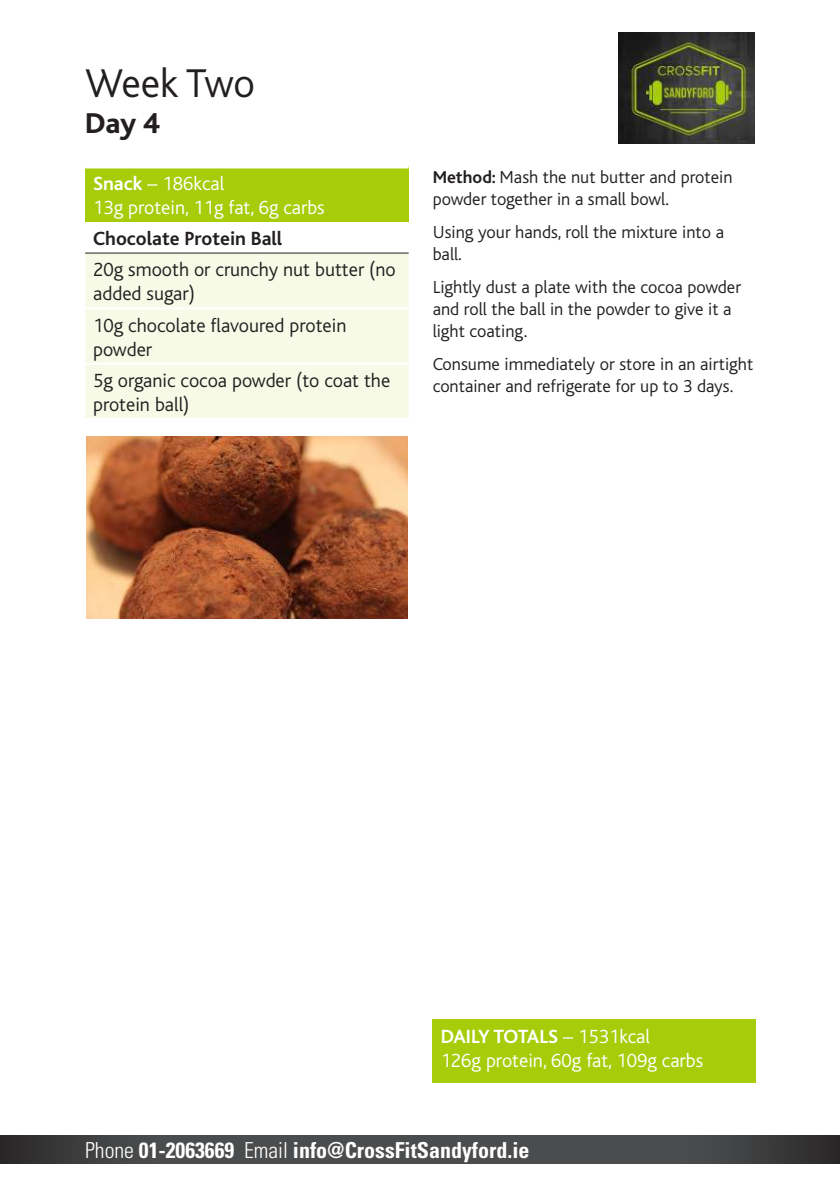
<style>
.page{position:relative;width:840px;height:1191px;background:#fff}
.page>*{position:absolute;margin:0;border:0;box-sizing:border-box;transform-origin:0 0}
.t1{font:300 42px "Bliss";letter-spacing:-.01em;color:#231f20}
.t2{font:800 30px "Bliss";color:#231f20}
.t3{font:700 condensed 22px "Univers";color:#fff}
.t4{font:300 20px/24px "Bliss";color:#231f20}
.t5{font:300 20px/24px "Bliss";color:#fff}
.t6{font:700 20px "Bliss";color:#231f20}
.t7{font:300 18.2px/21.8px "Bliss";color:#231f20}
.s1{font-weight:700}
.s2{font-weight:700;font-size:18px}
.s3{font-weight:300}
</style>
<div class="page">
<svg style="left:0;top:1136px;width:839px;height:27px;background:#454546"></svg>
<div style="left:432px;top:1019px;width:323px;height:64px;background:#a7cc0a"></div>
<div style="left:85px;top:166px;width:323px;height:56px;background:#a7cc0a"></div>
<div style="left:85px;top:253px;width:323px;height:165px;background:#f6fae7"></div>
<hr style="left:85px;top:252px;width:323px;height:1px;background:#231f20">
<hr style="left:85px;top:164px;width:323px;height:4px;background:#fff">
<hr style="left:85px;top:362px;width:323px;height:2px;background:#fff">
<hr style="left:85px;top:307px;width:323px;height:2px;background:#fff">
<img style="left:86px;top:437px;width:321px;height:181px">
<img style="left:618px;top:33px;width:136px;height:110px">
<h1 class="t1" style="left:85px;top:61px;width:171px">Week Two</h1>
<h2 class="t2" style="left:85px;top:107px;width:76px">Day 4</h2>
<p class="t5" style="left:93px;top:172px;width:233px"><span class="s1">Snack</span> – 186kcal<br>13g protein, 11g fat, 6g carbs</p>
<p class="t6" style="left:93px;top:228px;width:191px">Chocolate Protein Ball</p>
<p class="t4" style="left:93px;top:258px;width:304px">20g smooth or crunchy nut butter (no added sugar)</p>
<p class="t4" style="left:93px;top:313px;width:255px">10g chocolate flavoured protein powder</p>
<p class="t4" style="left:93px;top:369px;width:298px">5g organic cocoa powder (to coat the protein ball)</p>
<p class="t7" style="left:432px;top:166px;width:301px"><span class="s2">Method:</span> Mash the nut butter and protein powder together in a small bowl.</p>
<p class="t7" style="left:432px;top:221px;width:293px">Using your hands, roll the mixture into a ball.</p>
<p class="t7" style="left:432px;top:276px;width:310px">Lightly dust a plate with the cocoa powder and roll the ball in the powder to give it a light coating.</p>
<p class="t7" style="left:432px;top:353px;width:322px">Consume immediately or store in an airtight container and refrigerate for up to 3 days.</p>
<p class="t5" style="left:440px;top:1024px;width:264px"><span class="s1">DAILY TOTALS</span> – 1531kcal<br>126g protein, 60g fat, 109g carbs</p>
<p class="t3" style="left:85px;top:1136px;width:445px"><span class="s3">Phone</span> 01-2063669 <span class="s3">Email</span> info@CrossFitSandyford.ie</p>
</div>
